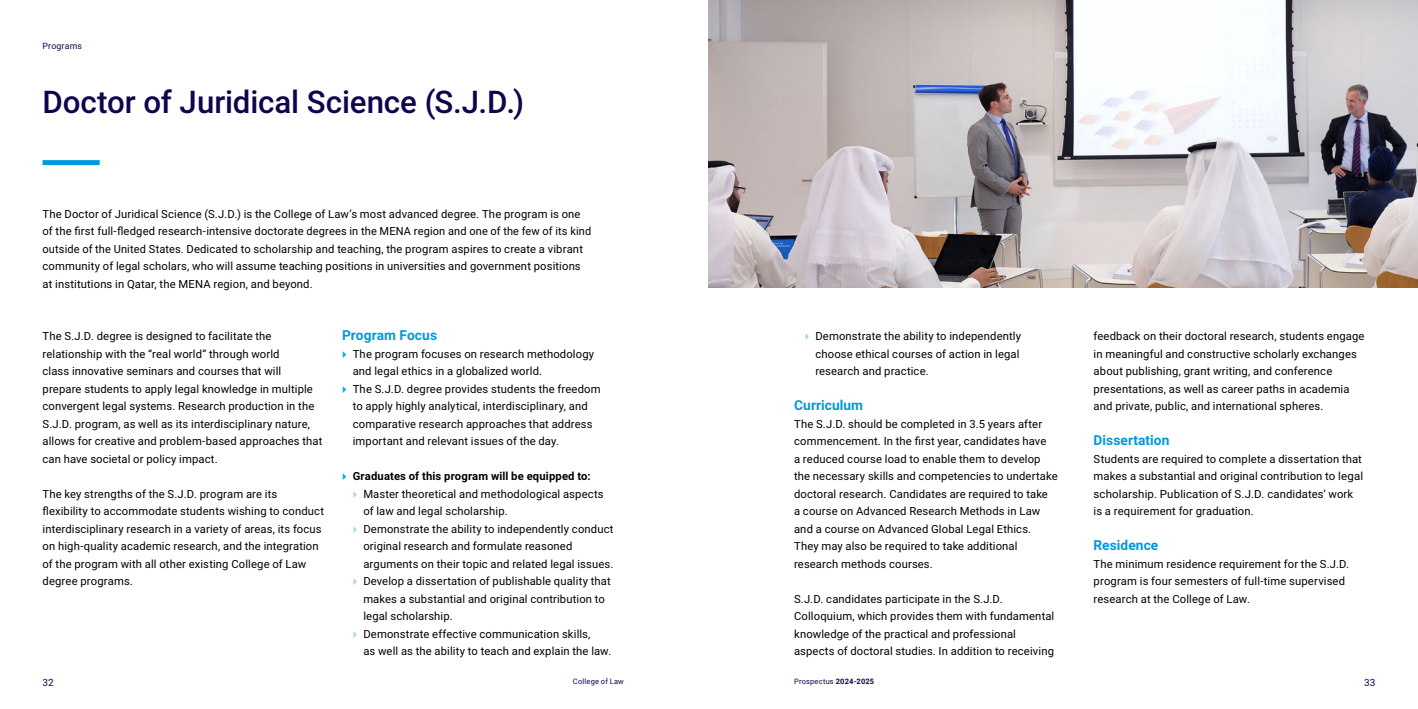
<style>
.page{position:relative;width:1418px;height:709px;background:#fff}
.page>*{position:absolute;margin:0;border:0;box-sizing:border-box;transform-origin:0 0}
.t1{font:500 31.25px "HBKU";letter-spacing:-.005em;color:#11034c}
.t2{font:700 13.75px "HBKU";letter-spacing:.005em;color:#0099d8}
.t3{font:11.25px/17.5px "HBKU";letter-spacing:.01em;color:#000}
.t4{font:700 11.25px "HBKU";letter-spacing:.015em;color:#000}
.t5{font:10px "HBKU";color:#11034c}
.t6{font:8.75px "HBKU";letter-spacing:.02em;color:#11034c}
.t7{font:7.5px "HBKU";letter-spacing:.025em;color:#11034c}
.s1{font-weight:700}
</style>
<div class="page">
<img style="left:709px;top:0;width:708px;height:288px">
<div style="left:43px;top:160px;width:57px;height:5px;background:#009bdf"></div>
<p class="t6" style="left:43px;top:40px;width:41px">Programs</p>
<h1 class="t1" style="left:43px;top:80px;width:483px">Doctor of Juridical Science (S.J.D.)</h1>
<p class="t3" style="left:43px;top:205px;width:550px">The Doctor of Juridical Science (S.J.D.) is the College of Law’s most advanced degree. The program is one of the first full-fledged research-intensive doctorate degrees in the MENA region and one of the few of its kind outside of the United States. Dedicated to scholarship and teaching, the program aspires to create a vibrant community of legal scholars, who will assume teaching positions in universities and government positions at institutions in Qatar, the MENA region, and beyond.</p>
<p class="t3" style="left:43px;top:328px;width:281px">The S.J.D. degree is designed to facilitate the relationship with the “real world” through world<br>class innovative seminars and courses that will prepare students to apply legal knowledge in multiple convergent legal systems. Research production in the S.J.D. program, as well as its interdisciplinary nature, allows for creative and problem-based approaches that can have societal or policy impact.</p>
<p class="t3" style="left:43px;top:485px;width:283px">The key strengths of the S.J.D. program are its flexibility to accommodate students wishing to conduct interdisciplinary research in a variety of areas, its focus on high-quality academic research, and the integration of the program with all other existing College of Law degree programs.</p>
<p class="t2" style="left:342px;top:325px;width:96px">Program Focus</p>
<p class="t3" style="left:353px;top:345px;width:249px">The program focuses on research methodology and legal ethics in a globalized world.<br>The S.J.D. degree provides students the freedom to apply highly analytical, interdisciplinary, and comparative research approaches that address important and relevant issues of the day.</p>
<p class="t4" style="left:353px;top:468px;width:239px">Graduates of this program will be equipped to:</p>
<p class="t3" style="left:363px;top:485px;width:252px">Master theoretical and methodological aspects of law and legal scholarship.<br>Demonstrate the ability to independently conduct original research and formulate reasoned arguments on their topic and related legal issues.<br>Develop a dissertation of publishable quality that makes a substantial and original contribution to legal scholarship.<br>Demonstrate effective communication skills,<br>as well as the ability to teach and explain the law.</p>
<p class="t3" style="left:815px;top:328px;width:207px">Demonstrate the ability to independently choose ethical courses of action in legal research and practice.</p>
<p class="t2" style="left:794px;top:395px;width:71px">Curriculum</p>
<p class="t3" style="left:794px;top:415px;width:265px">The S.J.D. should be completed in 3.5 years after commencement. In the first year, candidates have<br>a reduced course load to enable them to develop the necessary skills and competencies to undertake doctoral research. Candidates are required to take<br>a course on Advanced Research Methods in Law and a course on Advanced Global Legal Ethics.<br>They may also be required to take additional research methods courses.</p>
<p class="t3" style="left:794px;top:590px;width:262px">S.J.D. candidates participate in the S.J.D.<br>Colloquium, which provides them with fundamental knowledge of the practical and professional aspects of doctoral studies. In addition to receiving</p>
<p class="t3" style="left:1093px;top:328px;width:272px">feedback on their doctoral research, students engage in meaningful and constructive scholarly exchanges about publishing, grant writing, and conference presentations, as well as career paths in academia and private, public, and international spheres.</p>
<p class="t2" style="left:1093px;top:430px;width:77px">Dissertation</p>
<p class="t3" style="left:1093px;top:450px;width:271px">Students are required to complete a dissertation that makes a substantial and original contribution to legal scholarship. Publication of S.J.D. candidates’ work is a requirement for graduation.</p>
<p class="t2" style="left:1093px;top:535px;width:66px">Residence</p>
<p class="t3" style="left:1093px;top:555px;width:257px">The minimum residence requirement for the S.J.D. program is four semesters of full-time supervised research at the College of Law.</p>
<p class="t5" style="left:43px;top:675px;width:13px">32</p>
<p class="t7" style="left:573px;top:676px;width:52px">College of Law</p>
<p class="t7" style="left:794px;top:676px;width:82px">Prospectus <span class="s1">2024-2025</span></p>
<p class="t5" style="left:1364px;top:675px;width:13px">33</p>
</div>
